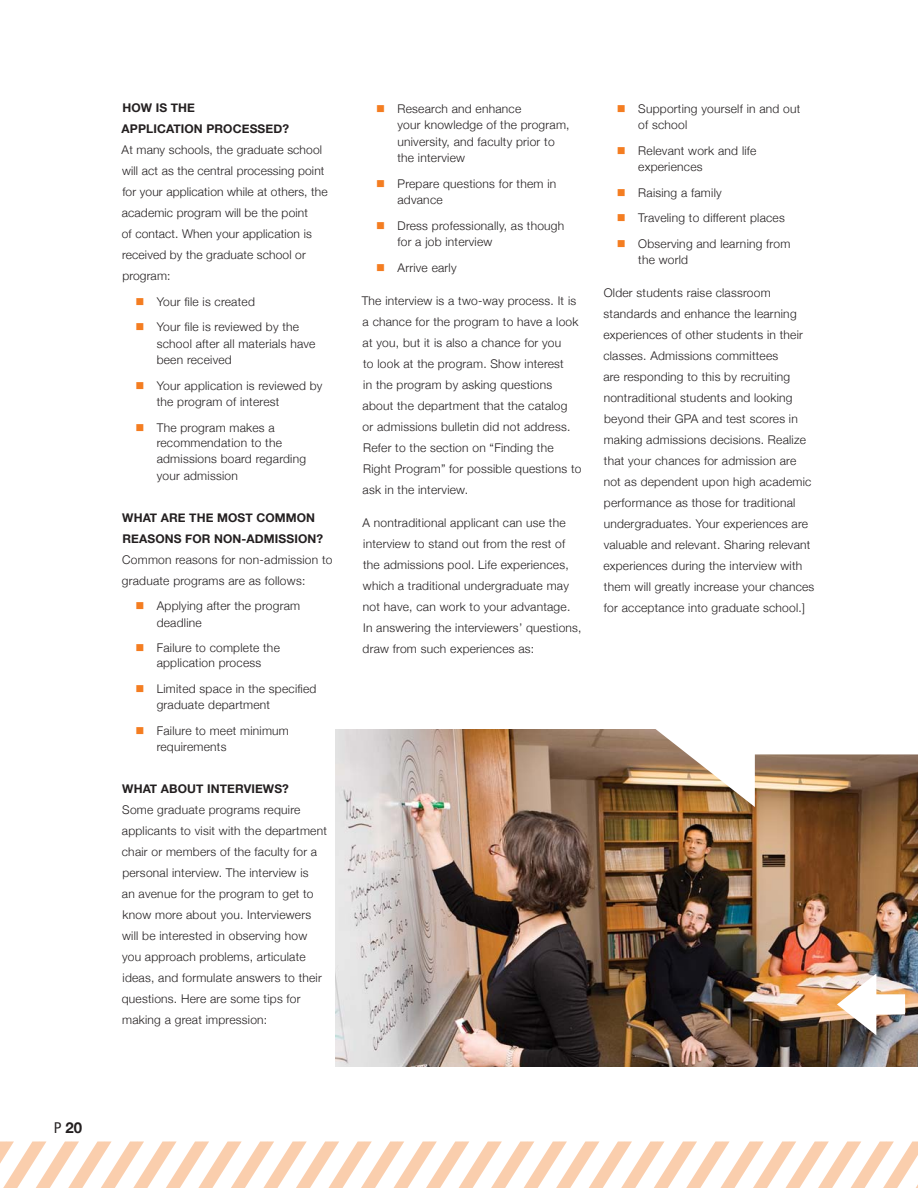
<style>
.page{position:relative;width:918px;height:1188px;background:#fff}
.page>*{position:absolute;margin:0;border:0;box-sizing:border-box;transform-origin:0 0}
.t1{font:700 15px "Helvetica Neue";color:#231f20}
.body_copy{font:300 12px/21px "Helvetica Neue";letter-spacing:.02em;color:#231f20}
.list_2{font:300 12px/16.5px "Helvetica Neue";letter-spacing:.02em;color:#231f20}
.t2{font:700 12px/21px "Helvetica Neue";letter-spacing:.01em;color:#231f20}
.s1{font-family:"Helvetica Neue LT Std";font-weight:400;font-stretch:condensed}
.s2{color:#f47d21}
</style>
<div class="page">
<img style="left:335px;top:729px;width:583px;height:337px">
<img style="left:837px;top:974px;width:68px;height:61px">
<svg style="left:656px;top:729px;width:262px;height:78px"></svg>
<svg style="left:0;top:1142px;width:918px;height:46px"></svg>
<p class="t1" style="left:54px;top:1119px;width:30px"><span class="s1">P</span> 20</p>
<p class="t2" style="left:122px;top:97px;width:74px">HOW IS THE</p>
<p class="t2" style="left:122px;top:118px;width:169px">APPLICATION PROCESSED?</p>
<p class="body_copy" style="left:122px;top:139px;width:208px">At many schools, the graduate school will act as the central processing point for your application while at others, the academic program will be the point<br>of contact. When your application is received by the graduate school or program:</p>
<p class="list_2" style="left:135px;top:293px;width:121px"><span class="s2">■</span> Your file is created</p>
<p class="list_2" style="left:157px;top:318px;width:160px;text-indent:-21px"><span class="s2">■</span> Your file is reviewed by the school after all materials have</p>
<p class="list_2" style="left:157px;top:351px;width:77px">been received</p>
<p class="list_2" style="left:157px;top:377px;width:167px;text-indent:-21px"><span class="s2">■</span> Your application is reviewed by the program of interest</p>
<p class="list_2" style="left:157px;top:420px;width:127px;line-height:15px;text-indent:-21px"><span class="s2">■</span> The program makes a recommendation to the</p>
<p class="list_2" style="left:157px;top:450px;width:151px">admissions board regarding your admission</p>
<p class="t2" style="left:122px;top:507px;width:203px">WHAT ARE THE MOST COMMON<br>REASONS FOR NON-ADMISSION?</p>
<p class="body_copy" style="left:122px;top:549px;width:212px">Common reasons for non-admission to graduate programs are as follows:</p>
<p class="list_2" style="left:157px;top:597px;width:145px;text-indent:-21px"><span class="s2">■</span> Applying after the program deadline</p>
<p class="list_2" style="left:135px;top:640px;width:146px;line-height:15px;text-align:center"><span class="s2">■</span> Failure to complete the application process</p>
<p class="list_2" style="left:157px;top:680px;width:161px;text-indent:-21px"><span class="s2">■</span> Limited space in the specified graduate department</p>
<p class="list_2" style="left:135px;top:722px;width:155px"><span class="s2">■</span> Failure to meet minimum</p>
<p class="list_2" style="left:157px;top:738px;width:71px">requirements</p>
<p class="t2" style="left:122px;top:778px;width:168px">WHAT ABOUT INTERVIEWS?</p>
<p class="body_copy" style="left:122px;top:799px;width:207px">Some graduate programs require applicants to visit with the department chair or members of the faculty for a personal interview. The interview is<br>an avenue for the program to get to know more about you. Interviewers will be interested in observing how you approach problems, articulate ideas, and formulate answers to their questions. Here are some tips for making a great impression:</p>
<p class="list_2" style="left:397px;top:100px;width:174px;text-indent:-21px"><span class="s2">■</span> Research and enhance<br>your knowledge of the program, university, and faculty prior to the interview</p>
<p class="list_2" style="left:397px;top:175px;width:160px;text-indent:-21px"><span class="s2">■</span> Prepare questions for them in advance</p>
<p class="list_2" style="left:397px;top:217px;width:168px;text-indent:-21px"><span class="s2">■</span> Dress professionally, as though for a job interview</p>
<p class="list_2" style="left:376px;top:259px;width:82px"><span class="s2">■</span> Arrive early</p>
<p class="body_copy" style="left:362px;top:290px;width:221px">The interview is a two-way process. It is a chance for the program to have a look at you, but it is also a chance for you<br>to look at the program. Show interest<br>in the program by asking questions about the department that the catalog<br>or admissions bulletin did not address.<br>Refer to the section on “Finding the Right Program” for possible questions to ask in the interview.</p>
<p class="body_copy" style="left:362px;top:512px;width:221px">A nontraditional applicant can use the interview to stand out from the rest of the admissions pool. Life experiences, which a traditional undergraduate may not have, can work to your advantage.<br>In answering the interviewers’ questions, draw from such experiences as:</p>
<p class="list_2" style="left:638px;top:100px;width:164px;text-indent:-21px"><span class="s2">■</span> Supporting yourself in and out of school</p>
<p class="list_2" style="left:638px;top:142px;width:120px;text-indent:-21px"><span class="s2">■</span> Relevant work and life experiences</p>
<p class="list_2" style="left:617px;top:184px;width:106px"><span class="s2">■</span> Raising a family</p>
<p class="list_2" style="left:617px;top:210px;width:169px"><span class="s2">■</span> Traveling to different places</p>
<p class="list_2" style="left:638px;top:235px;width:154px;text-indent:-21px"><span class="s2">■</span> Observing and learning from the world</p>
<p class="body_copy" style="left:603px;top:282px;width:213px">Older students raise classroom standards and enhance the learning experiences of other students in their classes. Admissions committees<br>are responding to this by recruiting nontraditional students and looking beyond their GPA and test scores in making admissions decisions. Realize that your chances for admission are not as dependent upon high academic performance as those for traditional undergraduates. Your experiences are valuable and relevant. Sharing relevant experiences during the interview with them will greatly increase your chances for acceptance into graduate school.]</p>
</div>
